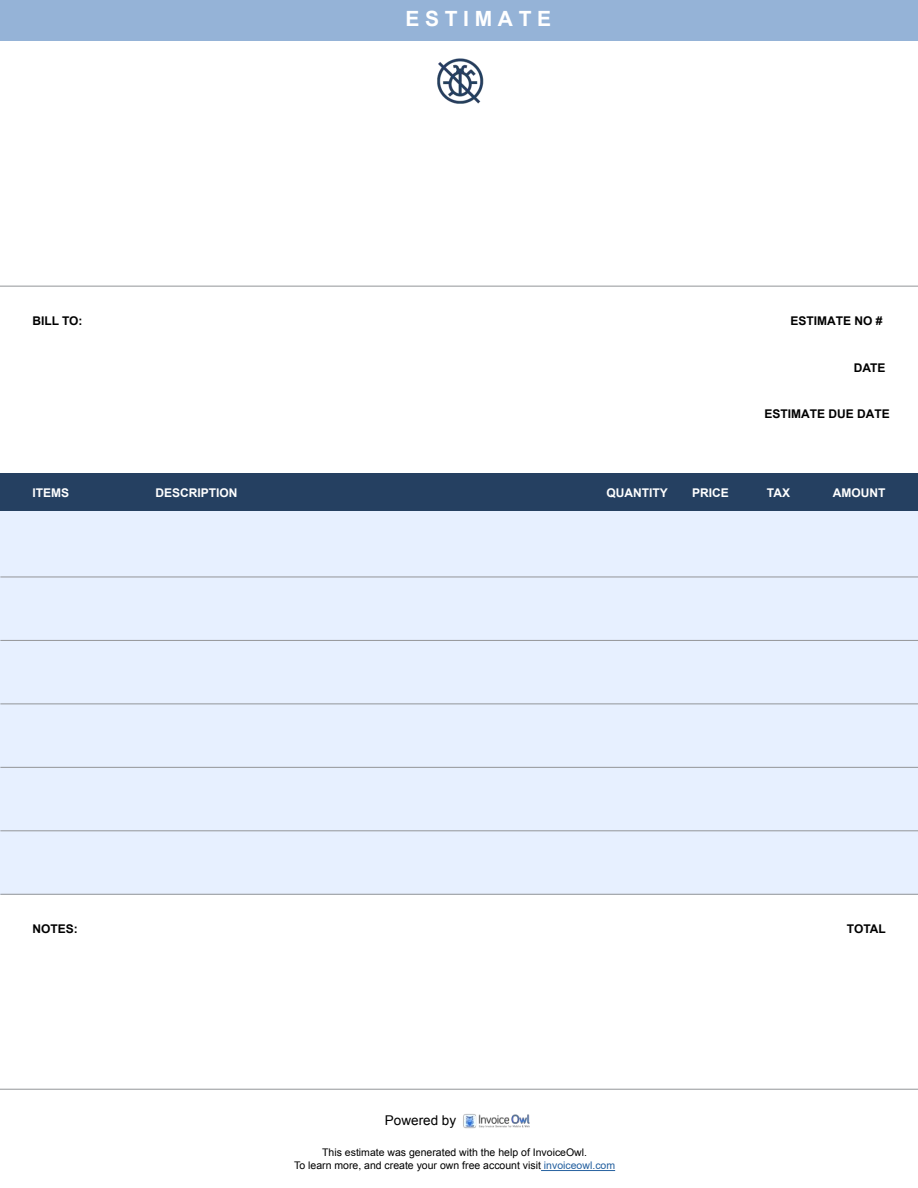
<style>
.page{position:relative;width:918px;height:1188px;background:#fff}
.page>*{position:absolute;margin:0;border:0;box-sizing:border-box;transform-origin:0 0}
.t1{font:700 21px "Arial";letter-spacing:.27em;color:#fff}
.t2{font:13.5px "Arial";color:#000}
.t3{font:700 12px "Arial";color:#000}
.t4{font:700 12px "Arial";color:#fff}
.t5{font:10.5px/12.6px "Arial";color:#000;text-align:center}
.s1{font-style:inherit}
.s2{color:#215e9e}
</style>
<div class="page">
<div style="left:0;top:485px;width:918px;height:410px;background:#e7f0ff"></div>
<div style="left:0;top:473px;width:918px;height:38px;background:#254061"></div>
<hr style="left:0;top:577px;width:918px;height:1px;background:#939598">
<hr style="left:0;top:704px;width:918px;height:1px;background:#939598">
<hr style="left:0;top:830px;width:918px;height:1px;background:#939598">
<hr style="left:0;top:640px;width:918px;height:1px;background:#939598">
<hr style="left:0;top:767px;width:918px;height:1px;background:#939598">
<hr style="left:0;top:894px;width:918px;height:1px;background:#939598">
<hr style="left:0;top:286px;width:918px;height:1px;background:#939598">
<hr style="left:0;top:1089px;width:918px;height:1px;background:#939598">
<div style="left:0;top:0;width:918px;height:41px;background:#95b3d7"></div>
<hr style="left:541px;top:1170px;width:74px;height:1px;background:#215e9e">
<img style="left:437px;top:58px;width:47px;height:46px">
<img style="left:463px;top:1114px;width:67px;height:15px">
<h1 class="t1" style="left:405px;top:4px;width:147px">ESTIMATE</h1>
<p class="t3" style="left:32px;top:313px;width:52px">BILL TO:</p>
<p class="t4" style="left:32px;top:485px;width:38px">ITEMS</p>
<p class="t3" style="left:790px;top:312px;width:94px">ESTIMATE NO #</p>
<p class="t3" style="left:854px;top:360px;width:33px">DATE</p>
<p class="t3" style="left:764px;top:406px;width:127px">ESTIMATE DUE DATE</p>
<p class="t4" style="left:156px;top:485px;width:84px">DESCRIPTION</p>
<p class="t4" style="left:606px;top:485px;width:63px">QUANTITY</p>
<p class="t4" style="left:692px;top:485px;width:38px">PRICE</p>
<p class="t4" style="left:767px;top:485px;width:25px">TAX</p>
<p class="t4" style="left:833px;top:485px;width:54px">AMOUNT</p>
<p class="t3" style="left:32px;top:921px;width:47px">NOTES:</p>
<p class="t2" style="left:385px;top:1111px;width:73px">Powered by</p>
<p class="t5" style="left:294px;top:1146px;width:322px">This estimate was generated with the help of <span class="s1">InvoiceOwl</span>.<br>To learn more, and create your own free account visit <span class="s2">invoiceowl.com</span></p>
<p class="t3" style="left:847px;top:921px;width:40px">TOTAL</p>
</div>
